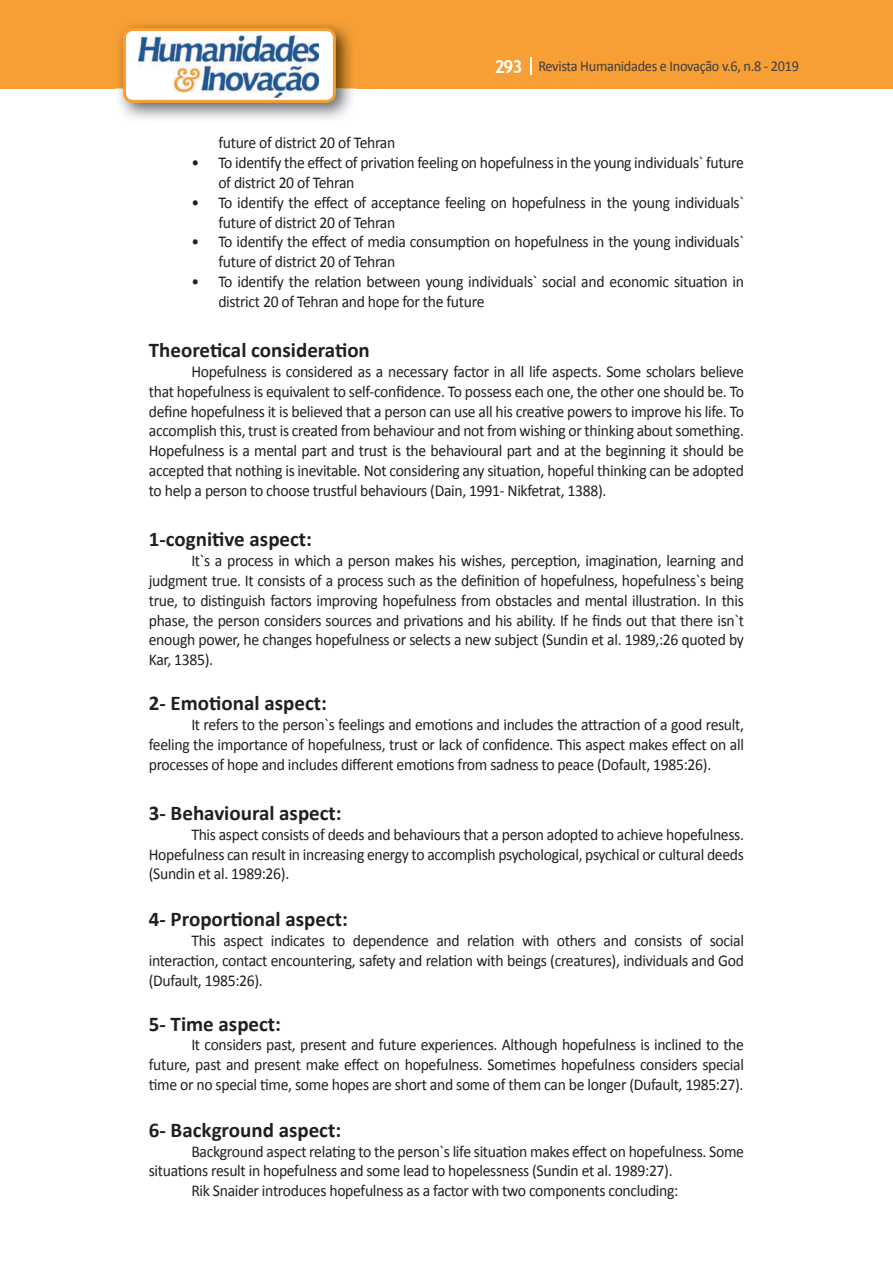
<style>
.page{position:relative;width:893px;height:1263px;background:#fff}
.page>*{position:absolute;margin:0;border:0;box-sizing:border-box;transform-origin:0 0}
.t1{font:700 21px "Calibri";color:#231f20}
.t2{font:16.5px/19.8px "Calibri";letter-spacing:-.02em;color:#231f20;text-align:justify;scale:.95 1}
.t3{font:15px "Calibri";letter-spacing:-.02em;color:#3e3e3f;scale:.95 1}
.s1{font-family:"Trebuchet MS";font-weight:700;font-size:18px;color:#fff}
</style>
<div class="page">
<div style="left:0;top:0;width:893px;height:88px;background:#f79e34"></div>
<svg style="left:530px;top:57px;width:2px;height:18px"></svg>
<img style="left:115px;top:24px;width:241px;height:95px">
<svg style="left:123px;top:28px;width:213px;height:75px"></svg>
<p class="t3" style="left:495px;top:57px;width:322px"><span class="s1">293</span> Revista Humanidades e Inovação v.6, n.8 - 2019</p>
<p class="t2" style="left:218px;top:133px;width:188px">future of district 20 of Tehran</p>
<p class="t2" style="left:218px;top:153px;width:555px;text-indent:-27px">• To identify the effect of privation feeling on hopefulness in the young individuals` future of district 20 of Tehran</p>
<p class="t2" style="left:218px;top:193px;width:555px;text-indent:-27px">• To identify the effect of acceptance feeling on hopefulness in the young individuals` future of district 20 of Tehran</p>
<p class="t2" style="left:218px;top:232px;width:555px;text-indent:-27px">• To identify the effect of media consumption on hopefulness in the young individuals` future of district 20 of Tehran</p>
<p class="t2" style="left:218px;top:272px;width:555px;text-indent:-27px">• To identify the relation between young individuals` social and economic situation in district 20 of Tehran and hope for the future</p>
<p class="t1" style="left:149px;top:337px;width:223px">Theoretical consideration</p>
<p class="t2" style="left:149px;top:362px;width:628px;text-indent:43px">Hopefulness is considered as a necessary factor in all life aspects. Some scholars believe that hopefulness is equivalent to self-confidence. To possess each one, the other one should be. To define hopefulness it is believed that a person can use all his creative powers to improve his life. To accomplish this, trust is created from behaviour and not from wishing or thinking about something.<br>Hopefulness is a mental part and trust is the behavioural part and at the beginning it should be accepted that nothing is inevitable. Not considering any situation, hopeful thinking can be adopted to help a person to choose trustful behaviours (Dain, 1991- Nikfetrat, 1388).</p>
<p class="t1" style="left:149px;top:526px;width:165px">1-cognitive aspect:</p>
<p class="t2" style="left:149px;top:551px;width:628px;text-indent:43px">It`s a process in which a person makes his wishes, perception, imagination, learning and judgment true. It consists of a process such as the definition of hopefulness, hopefulness`s being true, to distinguish factors improving hopefulness from obstacles and mental illustration. In this phase, the person considers sources and privations and his ability. If he finds out that there isn`t enough power, he changes hopefulness or selects a new subject (Sundin et al. 1989,:26 quoted by Kar, 1385).</p>
<p class="t1" style="left:149px;top:690px;width:180px">2- Emotional aspect:</p>
<p class="t2" style="left:149px;top:715px;width:628px;text-indent:43px">It refers to the person`s feelings and emotions and includes the attraction of a good result, feeling the importance of hopefulness, trust or lack of confidence. This aspect makes effect on all processes of hope and includes different emotions from sadness to peace (Dofault, 1985:26).</p>
<p class="t1" style="left:149px;top:799px;width:194px">3- Behavioural aspect:</p>
<p class="t2" style="left:149px;top:824px;width:628px;text-indent:43px">This aspect consists of deeds and behaviours that a person adopted to achieve hopefulness.<br>Hopefulness can result in increasing energy to accomplish psychological, psychical or cultural deeds (Sundin et al. 1989:26).</p>
<p class="t1" style="left:149px;top:906px;width:201px">4- Proportional aspect:</p>
<p class="t2" style="left:149px;top:931px;width:628px;text-indent:43px">This aspect indicates to dependence and relation with others and consists of social interaction, contact encountering, safety and relation with beings (creatures), individuals and God (Dufault, 1985:26).</p>
<p class="t1" style="left:149px;top:1010px;width:134px">5- Time aspect:</p>
<p class="t2" style="left:149px;top:1035px;width:628px;text-indent:43px">It considers past, present and future experiences. Although hopefulness is inclined to the future, past and present make effect on hopefulness. Sometimes hopefulness considers special time or no special time, some hopes are short and some of them can be longer (Dufault, 1985:27).</p>
<p class="t1" style="left:149px;top:1116px;width:194px">6- Background aspect:</p>
<p class="t2" style="left:191px;top:1141px;width:583px">Background aspect relating to the person`s life situation makes effect on hopefulness. Some</p>
<p class="t2" style="left:149px;top:1161px;width:553px">situations result in hopefulness and some lead to hopelessness (Sundin et al. 1989:27).</p>
<p class="t2" style="left:191px;top:1181px;width:514px">Rik Snaider introduces hopefulness as a factor with two components concluding:</p>
</div>
